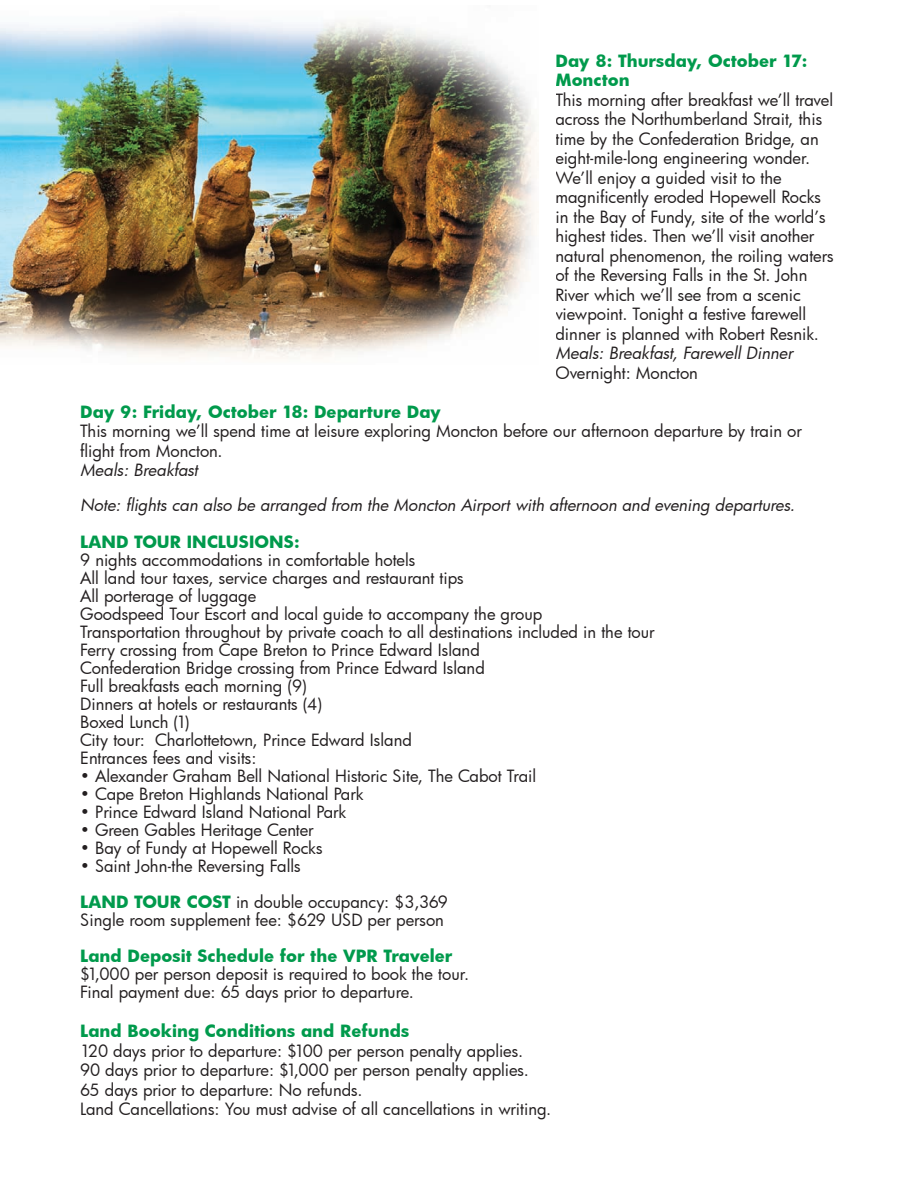
<style>
.page{position:relative;width:918px;height:1188px;background:#fff}
.page>*{position:absolute;margin:0;border:0;box-sizing:border-box;transform-origin:0 0}
.t1{font:16.5px/19.5px "Futura Bk";color:#231f20}
.t2{font:700 16.5px/19.5px "Futura Bk";color:#009a4c}
.t3{font:italic 16.5px/34.5px "Futura Bk";color:#231f20}
.s1{font-weight:700;color:#009a4c}
</style>
<div class="page">
<img style="left:0;top:18px;width:539px;height:341px">
<p class="t2" style="left:555px;top:50px;width:253px">Day 8: Thursday, October 17:<br>Moncton</p>
<p class="t1" style="left:555px;top:89px;width:280px">This morning after breakfast we’ll travel across the Northumberland Strait, this time by the Confederation Bridge, an eight-mile-long engineering wonder.<br>We’ll enjoy a guided visit to the magnificently eroded Hopewell Rocks in the Bay of Fundy, site of the world’s highest tides. Then we’ll visit another natural phenomenon, the roiling waters of the Reversing Falls in the St. John River which we’ll see from a scenic viewpoint. Tonight a festive farewell dinner is planned with Robert Resnik.</p>
<p class="t3" style="left:555px;top:335px;width:239px">Meals: Breakfast, Farewell Dinner</p>
<p class="t1" style="left:555px;top:362px;width:144px">Overnight: Moncton</p>
<p class="t2" style="left:80px;top:401px;width:362px">Day 9: Friday, October 18: Departure Day</p>
<p class="t1" style="left:80px;top:421px;width:723px">This morning we’ll spend time at leisure exploring Moncton before our afternoon departure by train or flight from Moncton.</p>
<p class="t3" style="left:80px;top:452px;width:716px">Meals: Breakfast<br>Note: flights can also be arranged from the Moncton Airport with afternoon and evening departures.</p>
<p class="t2" style="left:80px;top:532px;width:221px">LAND TOUR INCLUSIONS:</p>
<p class="t1" style="left:80px;top:551px;width:576px;line-height:18px">9 nights accommodations in comfortable hotels<br>All land tour taxes, service charges and restaurant tips<br>All porterage of luggage<br>Goodspeed Tour Escort and local guide to accompany the group<br>Transportation throughout by private coach to all destinations included in the tour Ferry crossing from Cape Breton to Prince Edward Island<br>Confederation Bridge crossing from Prince Edward Island<br>Full breakfasts each morning (9)<br>Dinners at hotels or restaurants (4)<br>Boxed Lunch (1)<br>City tour: Charlottetown, Prince Edward Island<br>Entrances fees and visits:</p>
<p class="t1" style="left:80px;top:766px;width:458px">• Alexander Graham Bell National Historic Site, The Cabot Trail</p>
<p class="t1" style="left:80px;top:784px;width:285px">• Cape Breton Highlands National Park</p>
<p class="t1" style="left:80px;top:802px;width:268px">• Prince Edward Island National Park</p>
<p class="t1" style="left:80px;top:820px;width:235px">• Green Gables Heritage Center</p>
<p class="t1" style="left:80px;top:838px;width:244px">• Bay of Fundy at Hopewell Rocks</p>
<p class="t1" style="left:80px;top:848px;width:369px;line-height:36px">• Saint John-the Reversing Falls<br><span class="s1">LAND TOUR COST</span> in double occupancy: $3,369</p>
<p class="t1" style="left:80px;top:910px;width:365px">Single room supplement fee: $629 USD per person</p>
<p class="t2" style="left:80px;top:946px;width:374px">Land Deposit Schedule for the VPR Traveler</p>
<p class="t1" style="left:80px;top:965px;width:390px;line-height:18px">$1,000 per person deposit is required to book the tour.<br>Final payment due: 65 days prior to departure.</p>
<p class="t2" style="left:80px;top:1021px;width:331px">Land Booking Conditions and Refunds</p>
<p class="t1" style="left:80px;top:1041px;width:473px">120 days prior to departure: $100 per person penalty applies.<br>90 days prior to departure: $1,000 per person penalty applies.<br>65 days prior to departure: No refunds.<br>Land Cancellations: You must advise of all cancellations in writing.</p>
</div>
